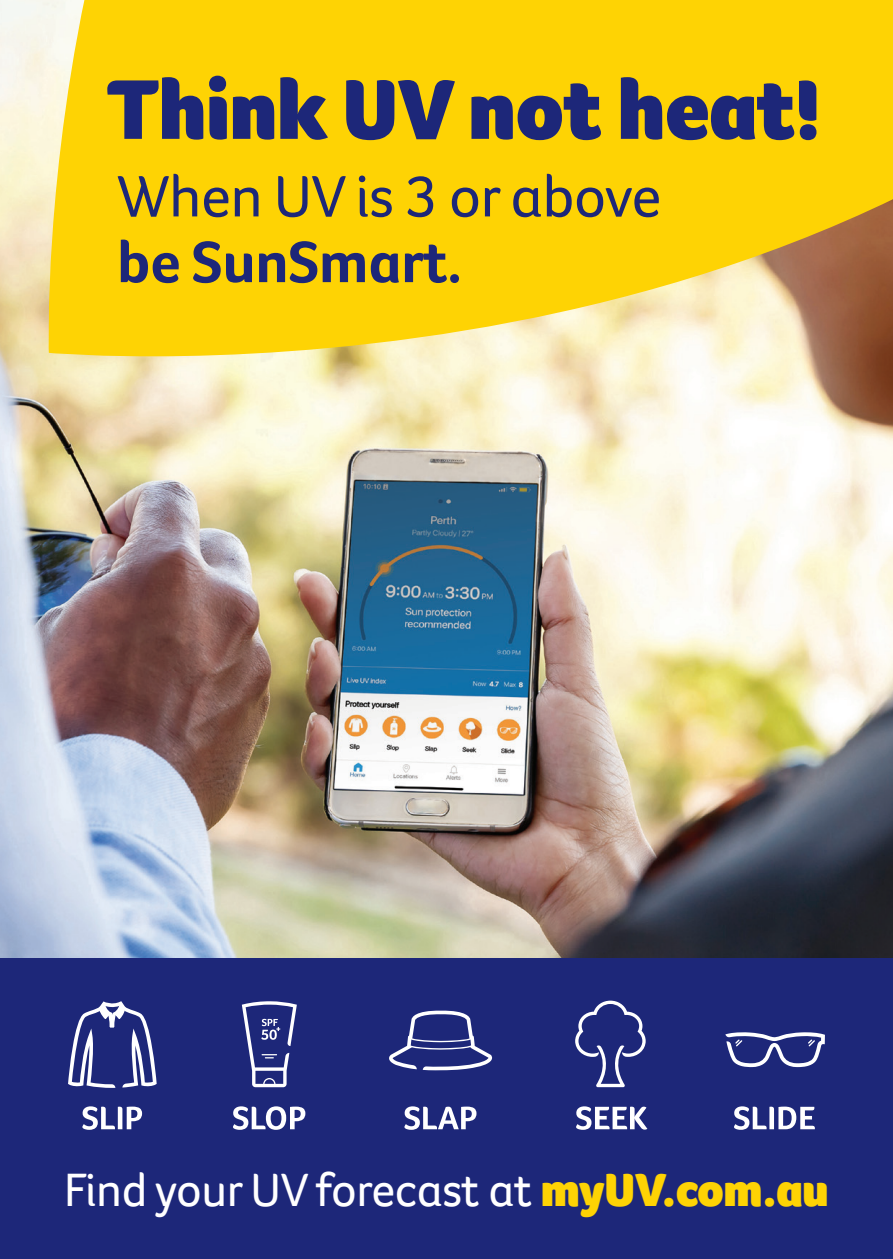
<style>
.page{position:relative;width:893px;height:1259px;background:#1d2779}
.page>*{position:absolute;margin:0;border:0;box-sizing:border-box;transform-origin:0 0}
.t1{font:900 87px "Foco CC";letter-spacing:-.01em;color:#1d2779}
.t2{font:60px/65.7px "Foco CC";letter-spacing:-.01em;color:#1d2779}
.t3{font:48px "Foco CC";letter-spacing:-.01em;color:#fff}
.s1{font-weight:700}
.s2{font-weight:900;color:#fed304}
</style>
<div class="page">
<img style="left:0;top:0;width:893px;height:957px">
<svg style="left:26px;top:0;width:867px;height:428px;background:#f7d339"></svg>
<svg style="left:82px;top:1106px;width:60px;height:23px"></svg>
<svg style="left:233px;top:1106px;width:72px;height:23px"></svg>
<svg style="left:404px;top:1106px;width:72px;height:23px"></svg>
<svg style="left:576px;top:1106px;width:71px;height:23px"></svg>
<svg style="left:734px;top:1106px;width:81px;height:23px"></svg>
<svg style="left:725px;top:1032px;width:100px;height:35px"></svg>
<svg style="left:242px;top:1001px;width:55px;height:86px"></svg>
<svg style="left:389px;top:1010px;width:103px;height:60px"></svg>
<svg style="left:68px;top:1001px;width:89px;height:87px"></svg>
<svg style="left:575px;top:1000px;width:71px;height:87px"></svg>
<p class="t1" style="left:107px;top:52px;width:717px">Think UV not heat!</p>
<p class="t2" style="left:117px;top:163px;width:546px">When UV is 3 or above <span class="s1">be SunSmart.</span></p>
<p class="t3" style="left:64px;top:1158px;width:766px">Find your UV forecast at <span class="s2">myUV.com.au</span></p>
</div>
